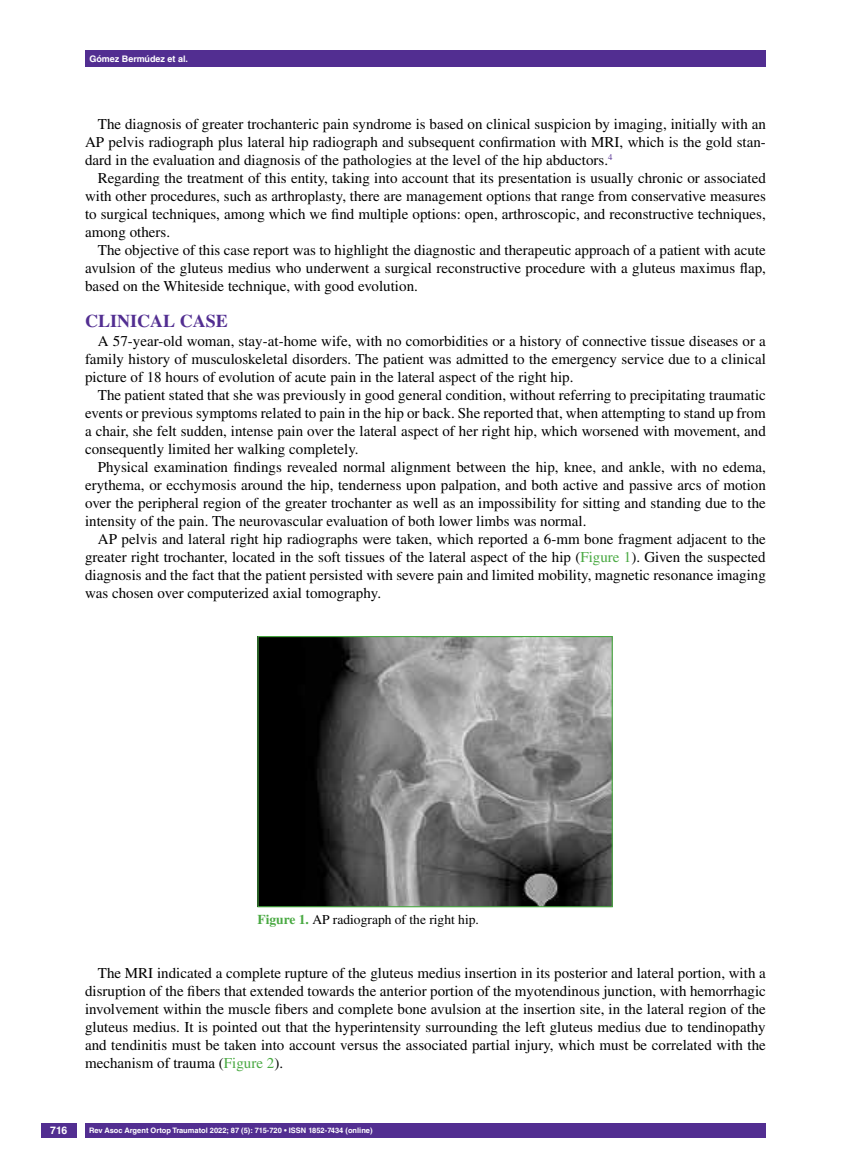
<style>
.page{position:relative;width:851px;height:1170px;background:#fff}
.page>*{position:absolute;margin:0;border:0;box-sizing:border-box;transform-origin:0 0}
.t1{font:700 18px "Times LT Std";color:#522e91}
.t2{font:15px/18px "Times LT Std";color:#000;text-align:justify}
.t3{font:13.5px "Times LT Std";color:#000}
.t4{font:700 10.5px "Helvetica LT Std";color:#fff}
.t5{font:700 9px "Helvetica LT Std";color:#fff}
.t6{font:700 7.5px "Helvetica LT Std";color:#fff}
.s1{color:#49a942}
.s2{font-weight:700;color:#49a942}
</style>
<div class="page">
<div style="left:41px;top:1123px;width:36px;height:14px;background:#522e91"></div>
<div style="left:85px;top:50px;width:680px;height:17px;background:#522e91"></div>
<div style="left:85px;top:1123px;width:680px;height:14px;background:#522e91"></div>
<img style="left:259px;top:638px;width:351px;height:267px">
<div style="left:257px;top:636px;width:355px;height:271px;border:1px solid #49a942"></div>
<p class="t5" style="left:89px;top:53px;width:100px">Gómez Bermúdez et al.</p>
<p class="t2" style="left:85px;top:115px;width:682px;text-indent:13px">The diagnosis of greater trochanteric pain syndrome is based on clinical suspicion by imaging, initially with an AP pelvis radiograph plus lateral hip radiograph and subsequent confirmation with MRI, which is the gold stan&shy;dard in the evaluation and diagnosis of the pathologies at the level of the hip abductors.<sup>4</sup></p>
<p class="t2" style="left:85px;top:169px;width:682px;text-indent:13px">Regarding the treatment of this entity, taking into account that its presentation is usually chronic or associated with other procedures, such as arthroplasty, there are management options that range from conservative measures to surgical techniques, among which we find multiple options: open, arthroscopic, and reconstructive techniques, among others.</p>
<p class="t2" style="left:85px;top:241px;width:682px;text-indent:13px">The objective of this case report was to highlight the diagnostic and therapeutic approach of a patient with acute avulsion of the gluteus medius who underwent a surgical reconstructive procedure with a gluteus maximus flap, based on the Whiteside technique, with good evolution.</p>
<p class="t1" style="left:85px;top:310px;width:144px">CLINICAL CASE</p>
<p class="t2" style="left:85px;top:331px;width:682px;text-indent:13px">A 57-year-old woman, stay-at-home wife, with no comorbidities or a history of connective tissue diseases or a family history of musculoskeletal disorders. The patient was admitted to the emergency service due to a clinical picture of 18 hours of evolution of acute pain in the lateral aspect of the right hip.</p>
<p class="t2" style="left:85px;top:385px;width:682px;text-indent:13px">The patient stated that she was previously in good general condition, without referring to precipitating traumatic events or previous symptoms related to pain in the hip or back. She reported that, when attempting to stand up from a chair, she felt sudden, intense pain over the lateral aspect of her right hip, which worsened with movement, and consequently limited her walking completely.</p>
<p class="t2" style="left:85px;top:457px;width:682px;text-indent:13px">Physical examination findings revealed normal alignment between the hip, knee, and ankle, with no edema, erythema, or ecchymosis around the hip, tenderness upon palpation, and both active and passive arcs of motion over the peripheral region of the greater trochanter as well as an impossibility for sitting and standing due to the intensity of the pain. The neurovascular evaluation of both lower limbs was normal.</p>
<p class="t2" style="left:85px;top:529px;width:682px;text-indent:13px">AP pelvis and lateral right hip radiographs were taken, which reported a 6-mm bone fragment adjacent to the greater right trochanter, located in the soft tissues of the lateral aspect of the hip (<span class="s1">Figure 1</span>). Given the suspected diagnosis and the fact that the patient persisted with severe pain and limited mobility, magnetic resonance imaging was chosen over computerized axial tomography.</p>
<p class="t3" style="left:257px;top:911px;width:223px"><span class="s2">FIGURE 1.</span> AP radiograph of the right hip.</p>
<p class="t2" style="left:85px;top:963px;width:682px;text-indent:13px">The MRI indicated a complete rupture of the gluteus medius insertion in its posterior and lateral portion, with a disruption of the fibers that extended towards the anterior portion of the myotendinous junction, with hemorrhagic involvement within the muscle fibers and complete bone avulsion at the insertion site, in the lateral region of the gluteus medius. It is pointed out that the hyperintensity surrounding the left gluteus medius due to tendinopathy and tendinitis must be taken into account versus the associated partial injury, which must be correlated with the mechanism of trauma (<span class="s1">Figure 2</span>).</p>
<p class="t4" style="left:50px;top:1124px;width:19px">716</p>
<p class="t6" style="left:89px;top:1125px;width:285px">Rev Asoc Argent Ortop Traumatol 2022; 87 (5): 715-720 • ISSN 1852-7434 (online)</p>
</div>
